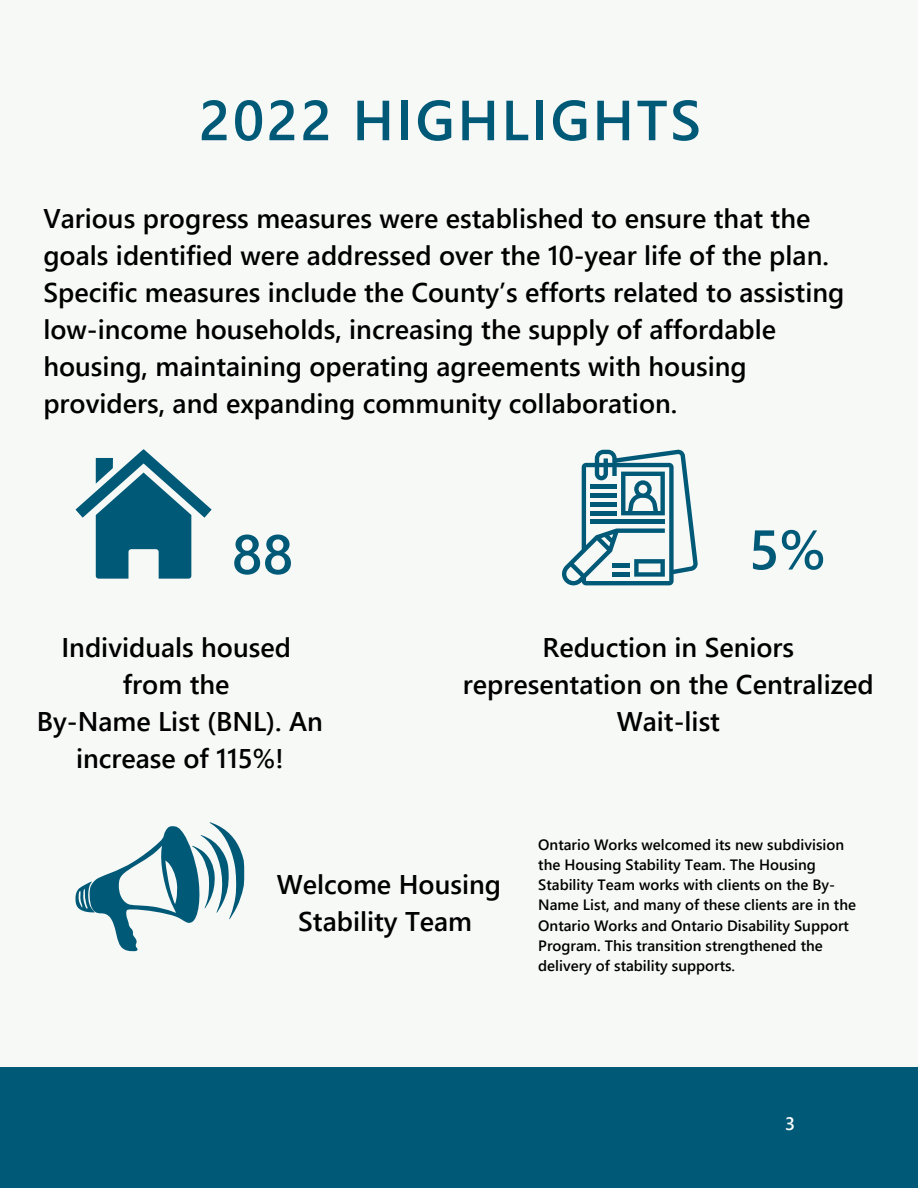
<style>
.page{position:relative;width:918px;height:1188px;background:#f7f9f7}
.page>*{position:absolute;margin:0;border:0;box-sizing:border-box;transform-origin:0 0}
.t1{font:600 56.4px "Segoe UI";letter-spacing:.045em;color:#005977}
.t2{font:600 55.5px "Segoe UI";color:#005977}
.t3{font:600 27px/37.2px "Segoe UI";color:#000;text-align:center}
.t4{font:600 18px "Segoe UI";color:#fff}
.t5{font:600 15px/20.2px "Segoe UI";color:#000}
</style>
<div class="page">
<div style="left:0;top:1068px;width:918px;height:120px;background:#005977"></div>
<svg style="left:76px;top:449px;width:136px;height:130px"></svg>
<svg style="left:562px;top:449px;width:136px;height:136px"></svg>
<svg style="left:76px;top:822px;width:168px;height:129px"></svg>
<p class="t1" style="left:199px;top:79px;width:503px">2022 HIGHLIGHTS</p>
<p class="t3" style="left:43px;top:198px;width:802px;text-align:left">Various progress measures were established to ensure that the goals identified were addressed over the 10-year life of the plan.<br>Specific measures include the County’s efforts related to assisting low-income households, increasing the supply of affordable housing, maintaining operating agreements with housing providers, and expanding community collaboration.</p>
<p class="t2" style="left:232px;top:514px;width:63px">88</p>
<p class="t3" style="left:61px;top:627px;width:231px">Individuals housed</p>
<p class="t3" style="left:123px;top:664px;width:108px">from the</p>
<p class="t3" style="left:37px;top:701px;width:288px">By-Name List (BNL). An increase of 115%!</p>
<p class="t2" style="left:749px;top:509px;width:79px">5%</p>
<p class="t3" style="left:463px;top:627px;width:412px">Reduction in Seniors representation on the Centralized<br>Wait-list</p>
<p class="t3" style="left:277px;top:864px;width:226px">Welcome Housing<br>Stability Team</p>
<p class="t5" style="left:538px;top:833px;width:319px">Ontario Works welcomed its new subdivision the Housing Stability Team. The Housing Stability Team works with clients on the By-Name List, and many of these clients are in the Ontario Works and Ontario Disability Support Program. This transition strengthened the delivery of stability supports.</p>
<p class="t4" style="left:785px;top:1110px;width:11px">3</p>
</div>
